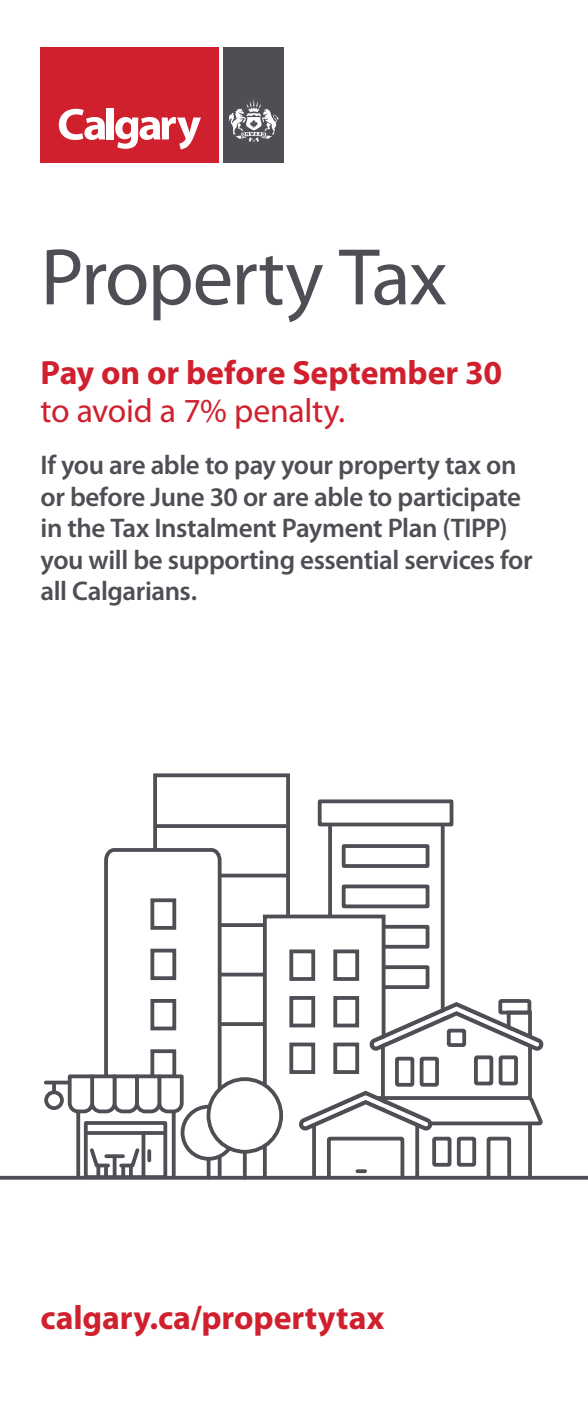
<style>
.page{position:relative;width:588px;height:1425px;background:#fff}
.page>*{position:absolute;margin:0;border:0;box-sizing:border-box;transform-origin:0 0}
.t1{font:81px "Myriad Pro";letter-spacing:-.025em;color:#4d4f54}
.t2{font:700 33.75px "Myriad Pro";color:#d0202e}
.t3{font:33.75px "Myriad Pro";letter-spacing:-.01em;color:#d0202e}
.t4{font:600 27px/31.5px "Myriad Pro";letter-spacing:-.015em;color:#4d4f54}
</style>
<div class="page">
<div style="left:341px;top:844px;width:88px;height:24px;border:4px solid #4d4f54"></div>
<div style="left:341px;top:884px;width:88px;height:24px;border:4px solid #4d4f54"></div>
<div style="left:341px;top:925px;width:88px;height:23px;border:4px solid #4d4f54"></div>
<div style="left:341px;top:965px;width:88px;height:24px;border:4px solid #4d4f54"></div>
<div style="left:317px;top:799px;width:136px;height:27px;border:4px solid #4d4f54"></div>
<svg style="left:440px;top:827px;width:4px;height:175px"></svg>
<svg style="left:328px;top:827px;width:4px;height:87px"></svg>
<svg style="left:104px;top:848px;width:119px;height:224px"></svg>
<svg style="left:151px;top:773px;width:139px;height:145px"></svg>
<svg style="left:157px;top:824px;width:129px;height:4px"></svg>
<svg style="left:219px;top:873px;width:67px;height:4px"></svg>
<svg style="left:219px;top:923px;width:44px;height:4px"></svg>
<svg style="left:219px;top:972px;width:44px;height:4px"></svg>
<svg style="left:219px;top:1022px;width:44px;height:4px"></svg>
<div style="left:263px;top:914px;width:122px;height:265px;background:#fff;border:4px solid #4d4f54"></div>
<div style="left:150px;top:898px;width:26px;height:31px;border:4px solid #4d4f54"></div>
<div style="left:289px;top:949px;width:26px;height:32px;border:4px solid #4d4f54"></div>
<div style="left:289px;top:996px;width:26px;height:31px;border:4px solid #4d4f54"></div>
<div style="left:289px;top:1042px;width:26px;height:32px;border:4px solid #4d4f54"></div>
<div style="left:333px;top:949px;width:26px;height:32px;border:4px solid #4d4f54"></div>
<div style="left:333px;top:996px;width:26px;height:31px;border:4px solid #4d4f54"></div>
<div style="left:150px;top:948px;width:26px;height:32px;border:4px solid #4d4f54"></div>
<div style="left:150px;top:999px;width:26px;height:31px;border:4px solid #4d4f54"></div>
<div style="left:150px;top:1049px;width:26px;height:31px;border:4px solid #4d4f54"></div>
<svg style="left:46px;top:1080px;width:20px;height:4px"></svg>
<svg style="left:52px;top:1083px;width:4px;height:7px"></svg>
<div style="left:44px;top:1090px;width:20px;height:20px;border:4px solid #4d4f54;border-radius:50%"></div>
<svg style="left:66px;top:1072px;width:172px;height:108px"></svg>
<hr style="left:243px;top:1135px;width:3px;height:42px;background:#4d4f54">
<div style="left:208px;top:1079px;width:73px;height:72px;background:#fff;border-radius:50%"></div>
<div style="left:206px;top:1077px;width:77px;height:76px;border:4px solid #4d4f54;border-radius:50%"></div>
<div style="left:498px;top:999px;width:33px;height:15px;border:4px solid #4d4f54"></div>
<svg style="left:298px;top:1002px;width:247px;height:178px"></svg>
<div style="left:434px;top:1138px;width:15px;height:26px;background:#fff"></div>
<div style="left:458px;top:1138px;width:16px;height:26px;background:#fff"></div>
<div style="left:456px;top:1136px;width:20px;height:30px;border:4px solid #4d4f54"></div>
<div style="left:432px;top:1136px;width:19px;height:30px;border:4px solid #4d4f54"></div>
<div style="left:475px;top:1057px;width:16px;height:26px;background:#fff"></div>
<div style="left:473px;top:1055px;width:20px;height:30px;border:4px solid #4d4f54"></div>
<div style="left:500px;top:1057px;width:15px;height:26px;background:#fff"></div>
<div style="left:498px;top:1055px;width:19px;height:30px;border:4px solid #4d4f54"></div>
<div style="left:421px;top:1058px;width:16px;height:26px;background:#fff"></div>
<div style="left:419px;top:1056px;width:19px;height:30px;border:4px solid #4d4f54"></div>
<div style="left:396px;top:1058px;width:16px;height:26px;background:#fff"></div>
<div style="left:395px;top:1056px;width:19px;height:30px;border:4px solid #4d4f54"></div>
<div style="left:448px;top:1030px;width:16px;height:15px;background:#fff"></div>
<div style="left:446px;top:1028px;width:20px;height:19px;border:4px solid #4d4f54"></div>
<svg style="left:0;top:1175px;width:587px;height:4px;background:#6b6d71"></svg>
<div style="left:40px;top:47px;width:179px;height:116px;background:#d0202e"></div>
<div style="left:223px;top:47px;width:61px;height:116px;background:#4d4f54"></div>
<svg style="left:59px;top:109px;width:46px;height:31px"></svg>
<div style="left:107px;top:108px;width:7px;height:31px;background:#fff"></div>
<svg style="left:115px;top:117px;width:86px;height:32px"></svg>
<svg style="left:228px;top:99px;width:50px;height:43px"></svg>
<h1 class="t1" style="left:40px;top:227px;width:408px">Property Tax</h1>
<p class="t2" style="left:40px;top:350px;width:463px">Pay on or before September 30</p>
<p class="t3" style="left:40px;top:390px;width:306px">to avoid a 7% penalty.</p>
<p class="t4" style="left:40px;top:448px;width:493px">If you are able to pay your property tax on or before June 30 or are able to participate in the Tax Instalment Payment Plan (TIPP) you will be supporting essential services for all Calgarians.</p>
<p class="t2" style="left:40px;top:1295px;width:345px">calgary.ca/propertytax</p>
</div>
